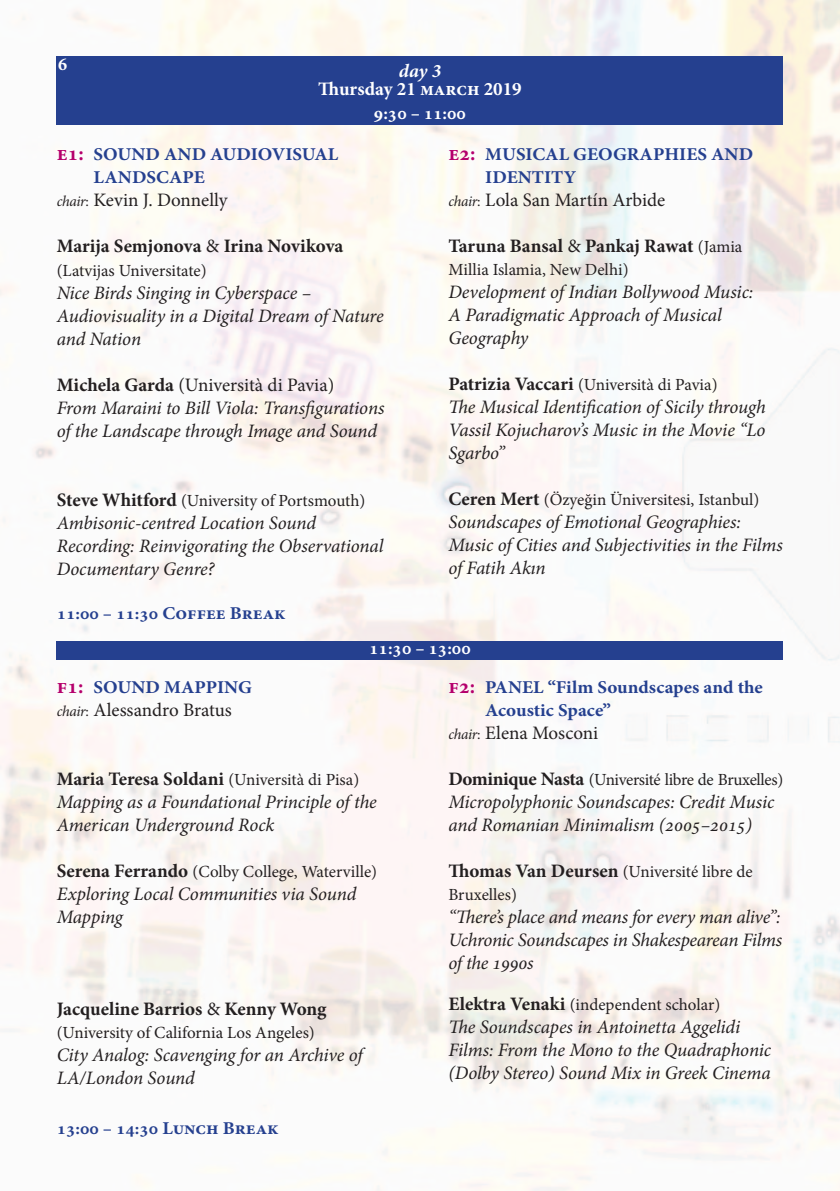
<style>
.page{position:relative;width:840px;height:1191px;background:#fff}
.page>*{position:absolute;margin:0;border:0;box-sizing:border-box;transform-origin:0 0}
.t1{font:italic 19px/23px "Minion Pro";letter-spacing:-.01em;color:#231f20}
.t2{font:19px "Minion Pro";color:#231f20}
.t3{font:700 19px "Minion Pro";letter-spacing:-.005em;color:#231f20}
.t4{font:700 19px "Minion Pro";color:#fff}
.t5{font:italic 700 19px "Minion Pro";color:#fff}
.t6{font:700 18px/23px "Minion Pro";color:#25408f;scale:1.05 1}
.t7{font:700 18px "Minion Pro";color:#fff}
.t8{font:700 17.2px "Minion Pro";color:#25408f;scale:1.05 1}
.t9{font:17px/23px "Minion Pro";letter-spacing:-.005em;color:#231f20}
.t10{font:17px "Minion Pro";letter-spacing:-.025em;color:#231f20}
.s1{font-size:21px;color:#b5006c}
.s2{font-style:italic;font-size:15px}
.s3{font-size:15px}
.s4{font-weight:400}
.s5{font-weight:700;font-style:normal}
.s6{font-style:normal}
.s7{font-weight:700;font-size:19px}
.s8{font-size:18px}
.s9{font-weight:400;font-size:17px}
.s10{font-style:normal;font-size:17px}
</style>
<div class="page">
<img style="left:0;top:0;width:839px;height:1191px">
<div style="left:57px;top:641px;width:725px;height:18px;background:#25408f"></div>
<div style="left:57px;top:57px;width:725px;height:68px;background:#25408f"></div>
<p class="t7" style="left:58px;top:51px;width:10px">6</p>
<p class="t5" style="left:398px;top:57px;width:44px">day 3</p>
<p class="t4" style="left:318px;top:75px;width:205px">Thursday 21 march 2019</p>
<p class="t7" style="left:374px;top:100px;width:94px">9:30 – 11:00</p>
<p class="t6" style="left:94px;top:143px;width:234px;text-indent:-37px"><span class="s1">e1:</span> SOUND AND AUDIOVISUAL<br>LANDSCAPE</p>
<p class="t2" style="left:57px;top:188px;width:172px"><span class="s2">chair</span><span class="s3">:</span> Kevin J. Donnelly</p>
<p class="t3" style="left:57px;top:233px;width:288px">Marija Semjonova <span class="s4">&amp;</span> Irina Novikova</p>
<p class="t9" style="left:57px;top:259px;width:151px">(Latvijas Universitate)</p>
<p class="t1" style="left:57px;top:281px;width:328px">Nice Birds Singing in Cyberspace –<br>Audiovisuality in a Digital Dream of Nature and Nation</p>
<p class="t1" style="left:57px;top:373px;width:329px"><span class="s5">Michela Garda</span> <span class="s6">(Università di Pavia)<br></span>From Maraini to Bill Viola: Transfigurations of the Landscape through Image and Sound</p>
<p class="t9" style="left:57px;top:489px;width:310px"><span class="s7">Steve Whitford</span> (University of Portsmouth)</p>
<p class="t1" style="left:57px;top:511px;width:328px">Ambisonic-centred Location Sound<br>Recording: Reinvigorating the Observational<br>Documentary Genre?</p>
<p class="t8" style="left:57px;top:601px;width:219px">11:00 – 11:30 <span class="s8">Coffee Break</span></p>
<p class="t6" style="left:485px;top:142px;width:256px;text-indent:-37px"><span class="s1">e2:</span> MUSICAL GEOGRAPHIES AND<br>IDENTITY</p>
<p class="t2" style="left:448px;top:187px;width:218px"><span class="s2">chair</span><span class="s3">:</span> Lola San Martín Arbide</p>
<p class="t3" style="left:448px;top:232px;width:295px">Taruna Bansal <span class="s4">&amp;</span> Pankaj Rawat <span class="s9">(Jamia</span></p>
<p class="t9" style="left:448px;top:258px;width:181px">Millia Islamia, New Delhi)</p>
<p class="t1" style="left:448px;top:280px;width:306px">Development of Indian Bollywood Music:<br>A Paradigmatic Approach of Musical<br>Geography</p>
<p class="t9" style="left:448px;top:373px;width:270px"><span class="s7">Patrizia Vaccari</span> (Università di Pavia)</p>
<p class="t1" style="left:448px;top:395px;width:319px;text-align:justify">The Musical Identification of Sicily through Vassil Kojucharov’s Music in the Movie “Lo Sgarbo”</p>
<p class="t9" style="left:448px;top:488px;width:312px"><span class="s7">Ceren Mert</span> (Özyeğin Üniversitesi, Istanbul)</p>
<p class="t1" style="left:448px;top:510px;width:336px">Soundscapes of Emotional Geographies:<br>Music of Cities and Subjectivities in the Films of Fatih Akın</p>
<p class="t7" style="left:369px;top:635px;width:103px">11:30 – 13:00</p>
<p class="t6" style="left:57px;top:675px;width:187px"><span class="s1">f1:</span> SOUND MAPPING</p>
<p class="t2" style="left:57px;top:697px;width:176px"><span class="s2">chair</span><span class="s3">:</span> Alessandro Bratus</p>
<p class="t1" style="left:57px;top:767px;width:321px"><span class="s5">Maria Teresa Soldani</span> <span class="s10">(Università di Pisa)<br></span>Mapping as a Foundational Principle of the<br>American Underground Rock</p>
<p class="t9" style="left:57px;top:860px;width:322px"><span class="s7">Serena Ferrando</span> (Colby College, Waterville)</p>
<p class="t1" style="left:57px;top:882px;width:301px">Exploring Local Communities via Sound<br>Mapping</p>
<p class="t3" style="left:57px;top:995px;width:271px">Jacqueline Barrios <span class="s4">&amp;</span> Kenny Wong</p>
<p class="t9" style="left:57px;top:1021px;width:259px">(University of California Los Angeles)</p>
<p class="t1" style="left:57px;top:1043px;width:307px">City Analog: Scavenging for an Archive of<br>LA/London Sound</p>
<p class="t8" style="left:57px;top:1116px;width:213px">13:00 – 14:30 <span class="s8">Lunch Break</span></p>
<p class="t6" style="left:485px;top:675px;width:266px;text-indent:-37px"><span class="s1">f2:</span> PANEL “Film Soundscapes and the<br>Acoustic Space”</p>
<p class="t2" style="left:448px;top:720px;width:151px"><span class="s2">chair</span><span class="s3">:</span> Elena Mosconi</p>
<p class="t10" style="left:448px;top:768px;width:336px"><span class="s7">Dominique Nasta</span> (Université libre de Bruxelles)</p>
<p class="t1" style="left:448px;top:790px;width:327px">Micropolyphonic Soundscapes: Credit Music and Romanian Minimalism (2005–2015)</p>
<p class="t9" style="left:448px;top:860px;width:306px"><span class="s7">Thomas Van Deursen</span> (Université libre de<br>Bruxelles)</p>
<p class="t1" style="left:448px;top:905px;width:335px;text-align:justify">“There’s place and means for every man alive”:<br>Uchronic Soundscapes in Shakespearean Films of the 1990s</p>
<p class="t9" style="left:448px;top:993px;width:273px"><span class="s7">Elektra Venaki</span> (independent scholar)</p>
<p class="t1" style="left:448px;top:1015px;width:324px">The Soundscapes in Antoinetta Aggelidi<br>Films: From the Mono to the Quadraphonic (Dolby Stereo) Sound Mix in Greek Cinema</p>
</div>
